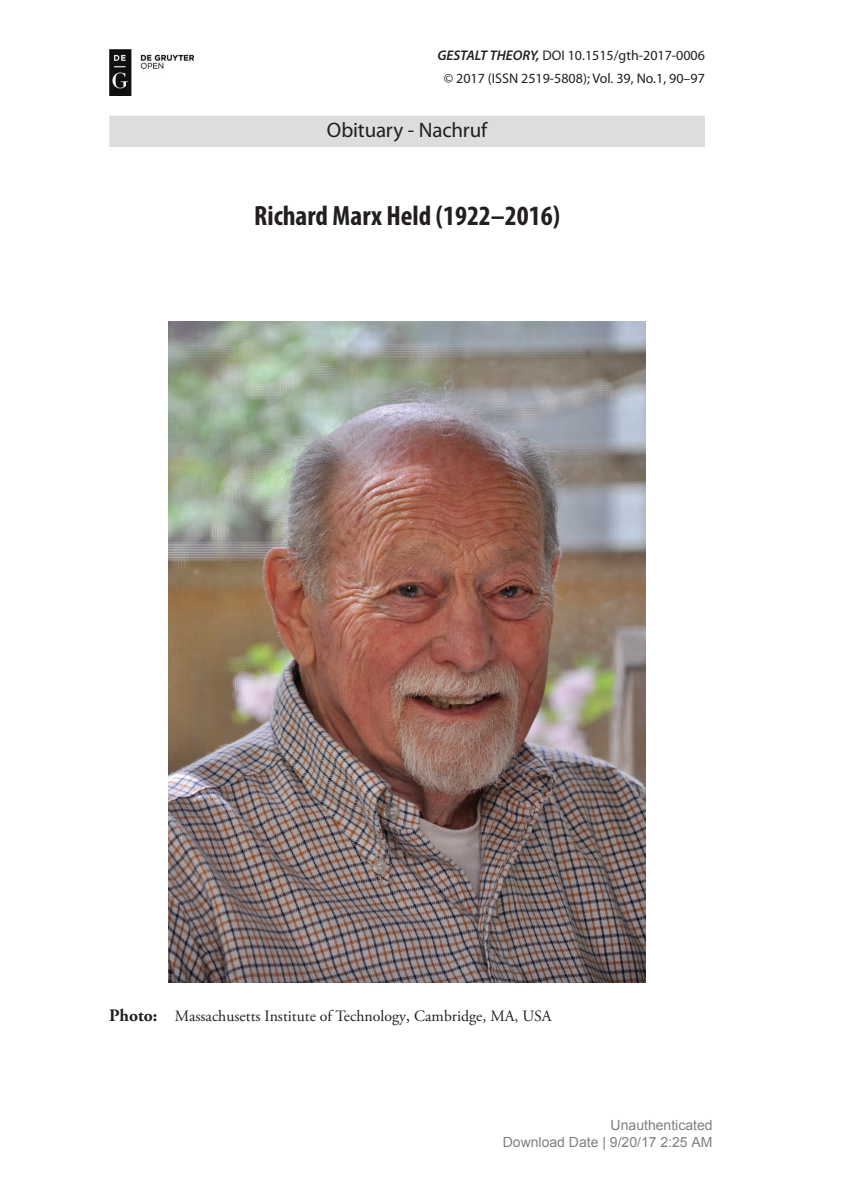
<style>
.page{position:relative;width:844px;height:1191px;background:#fff}
.page>*{position:absolute;margin:0;border:0;box-sizing:border-box;transform-origin:0 0}
.ChapterTitle{font:700 condensed 28px "Myriad Pro";color:#231f20}
.ContribTitle{font:21px "Myriad Pro";letter-spacing:-.01em;color:#231f20}
.Figure_Caption{font:15.75px "Adobe Garamond Pro";color:#231f20}
.RRH{font:14px "Myriad Pro";color:#231f20}
.t1{font:14px/17.5px "Arial";color:#808080;text-align:right}
.s1{font-weight:600;font-style:italic}
.s2{font-weight:700;font-size:17.5px}
.s3{font-size:17.5px}
</style>
<div class="page">
<div style="left:109px;top:116px;width:595px;height:31px;background:#dcdddf"></div>
<img style="left:168px;top:321px;width:477px;height:661px">
<img style="left:109px;top:49px;width:84px;height:46px">
<p class="RRH" style="left:437px;top:46px;width:269px"><span class="s1">GESTALT THEORY,</span> DOI 10.1515/gth-2017-0006</p>
<p class="RRH" style="left:443px;top:70px;width:263px">© 2017 (ISSN 2519-5808); Vol. 39, No.1, 90–97</p>
<p class="ContribTitle" style="left:327px;top:117px;width:162px">Obituary - Nachruf</p>
<p class="ChapterTitle" style="left:254px;top:200px;width:307px">Richard Marx Held (1922–2016)</p>
<p class="Figure_Caption" style="left:109px;top:1006px;width:444px"><span class="s2">Photo:</span> Massachusetts Institute of Technology<span class="s3">,</span> Cambridge, MA, USA</p>
<p class="t1" style="left:502px;top:1117px;width:211px">Unauthenticated<br>Download Date | 9/20/17 2:25 AM</p>
</div>
